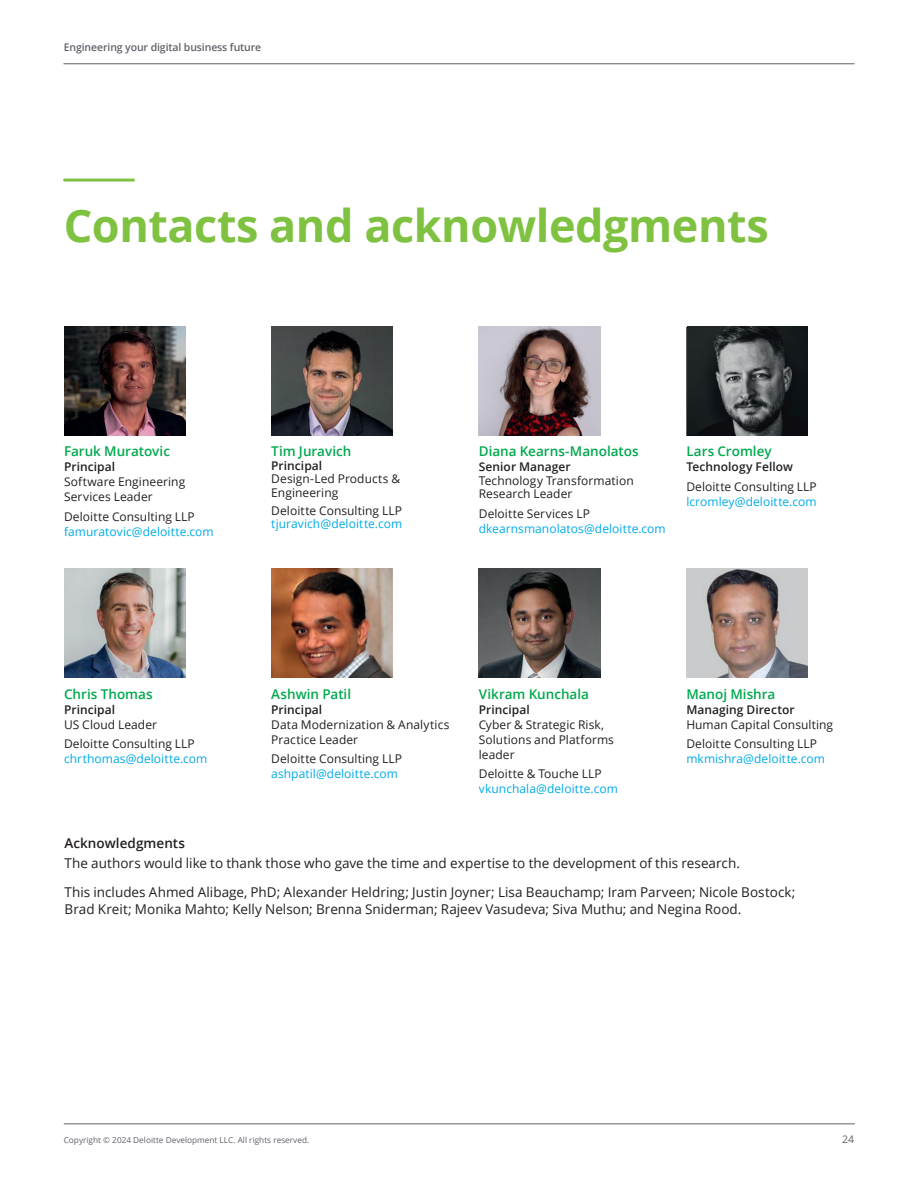
<style>
.page{position:relative;width:918px;height:1188px;background:#fff}
.page>*{position:absolute;margin:0;border:0;box-sizing:border-box;transform-origin:0 0}
.t1{font:700 45px "Open Sans";letter-spacing:-.01em;color:#7fc241}
.t2{font:13.5px/16.2px "Open Sans";color:#231f20}
.t3{font:600 13.5px "Open Sans";color:#00a94d}
.t4{font:600 13.5px "Open Sans";color:#231f20}
.t5{font:12px/15px "Open Sans";letter-spacing:.005em;color:#231f20}
.t6{font:12px "Open Sans";letter-spacing:.005em;color:#00abe7}
.t7{font:600 12px "Open Sans";letter-spacing:.005em;color:#231f20}
.t8{font:600 10.5px "Open Sans";letter-spacing:-.01em;color:#5f6369}
.t9{font:10.5px "Open Sans";color:#5f6369}
.t10{font:8.25px "Open Sans";color:#5f6369}
.s1{font-weight:600}
</style>
<div class="page">
<hr style="left:65px;top:179px;width:69px;height:3px;background:#7fc241">
<img style="left:64px;top:327px;width:122px;height:108px">
<img style="left:271px;top:327px;width:122px;height:108px">
<img style="left:479px;top:327px;width:121px;height:108px">
<img style="left:687px;top:327px;width:121px;height:108px">
<img style="left:64px;top:569px;width:122px;height:109px">
<img style="left:271px;top:569px;width:122px;height:109px">
<img style="left:479px;top:569px;width:122px;height:109px">
<img style="left:686px;top:569px;width:122px;height:109px">
<hr style="left:64px;top:63px;width:790px;height:1px;background:#5f6369">
<hr style="left:64px;top:1123px;width:791px;height:1px;background:#5f6369">
<p class="t8" style="left:64px;top:40px;width:199px">Engineering your digital business future</p>
<h1 class="t1" style="left:64px;top:193px;width:706px">Contacts and acknowledgments</h1>
<p class="t3" style="left:64px;top:442px;width:108px">Faruk Muratovic</p>
<p class="t7" style="left:64px;top:459px;width:52px">Principal</p>
<p class="t5" style="left:64px;top:474px;width:123px">Software Engineering<br>Services Leader</p>
<p class="t5" style="left:64px;top:509px;width:132px">Deloitte Consulting LLP</p>
<p class="t6" style="left:64px;top:523px;width:151px">famuratovic@deloitte.com</p>
<p class="t3" style="left:271px;top:442px;width:82px">Tim Juravich</p>
<p class="t7" style="left:271px;top:457px;width:52px">Principal</p>
<p class="t5" style="left:271px;top:472px;width:130px;line-height:13.5px">Design-Led Products &amp;<br>Engineering</p>
<p class="t5" style="left:271px;top:503px;width:132px">Deloitte Consulting LLP</p>
<p class="t6" style="left:271px;top:516px;width:132px">tjuravich@deloitte.com</p>
<p class="t3" style="left:479px;top:442px;width:161px">Diana Kearns-Manolatos</p>
<p class="t7" style="left:479px;top:459px;width:93px">Senior Manager</p>
<p class="t5" style="left:479px;top:474px;width:156px;line-height:13.5px">Technology Transformation<br>Research Leader</p>
<p class="t5" style="left:479px;top:506px;width:113px">Deloitte Services LP</p>
<p class="t6" style="left:479px;top:520px;width:188px">dkearnsmanolatos@deloitte.com</p>
<p class="t3" style="left:686px;top:442px;width:87px">Lars Cromley</p>
<p class="t7" style="left:686px;top:459px;width:108px">Technology Fellow</p>
<p class="t5" style="left:686px;top:479px;width:132px">Deloitte Consulting LLP</p>
<p class="t6" style="left:686px;top:493px;width:132px">lcromley@deloitte.com</p>
<p class="t3" style="left:64px;top:684px;width:90px">Chris Thomas</p>
<p class="t7" style="left:64px;top:701px;width:52px">Principal</p>
<p class="t5" style="left:64px;top:716px;width:95px">US Cloud Leader</p>
<p class="t5" style="left:64px;top:736px;width:132px">Deloitte Consulting LLP</p>
<p class="t6" style="left:64px;top:750px;width:145px">chrthomas@deloitte.com</p>
<p class="t3" style="left:271px;top:684px;width:81px">Ashwin Patil</p>
<p class="t7" style="left:271px;top:701px;width:52px">Principal</p>
<p class="t5" style="left:271px;top:716px;width:180px">Data Modernization &amp; Analytics<br>Practice Leader</p>
<p class="t5" style="left:271px;top:751px;width:132px">Deloitte Consulting LLP</p>
<p class="t6" style="left:271px;top:765px;width:128px">ashpatil@deloitte.com</p>
<p class="t3" style="left:479px;top:684px;width:112px">Vikram Kunchala</p>
<p class="t7" style="left:479px;top:701px;width:52px">Principal</p>
<p class="t5" style="left:479px;top:716px;width:137px">Cyber &amp; Strategic Risk,<br>Solutions and Platforms leader</p>
<p class="t5" style="left:479px;top:766px;width:124px">Deloitte &amp; Touche LLP</p>
<p class="t6" style="left:479px;top:780px;width:141px">vkunchala@deloitte.com</p>
<p class="t3" style="left:686px;top:684px;width:91px">Manoj Mishra</p>
<p class="t5" style="left:686px;top:701px;width:148px"><span class="s1">Managing Director<br></span>Human Capital Consulting</p>
<p class="t5" style="left:686px;top:736px;width:132px">Deloitte Consulting LLP</p>
<p class="t6" style="left:686px;top:750px;width:140px">mkmishra@deloitte.com</p>
<p class="t4" style="left:65px;top:834px;width:122px">Acknowledgments</p>
<p class="t2" style="left:65px;top:855px;width:677px">The authors would like to thank those who gave the time and expertise to the development of this research.</p>
<p class="t2" style="left:65px;top:884px;width:732px">This includes Ahmed Alibage, PhD; Alexander Heldring; Justin Joyner; Lisa Beauchamp; Iram Parveen; Nicole Bostock;<br>Brad Kreit; Monika Mahto; Kelly Nelson; Brenna Sniderman; Rajeev Vasudeva; Siva Muthu; and Negina Rood.</p>
<p class="t10" style="left:64px;top:1135px;width:247px">Copyright © 2024 Deloitte Development LLC. All rights reserved.</p>
<p class="t9" style="left:842px;top:1132px;width:13px">24</p>
</div>
